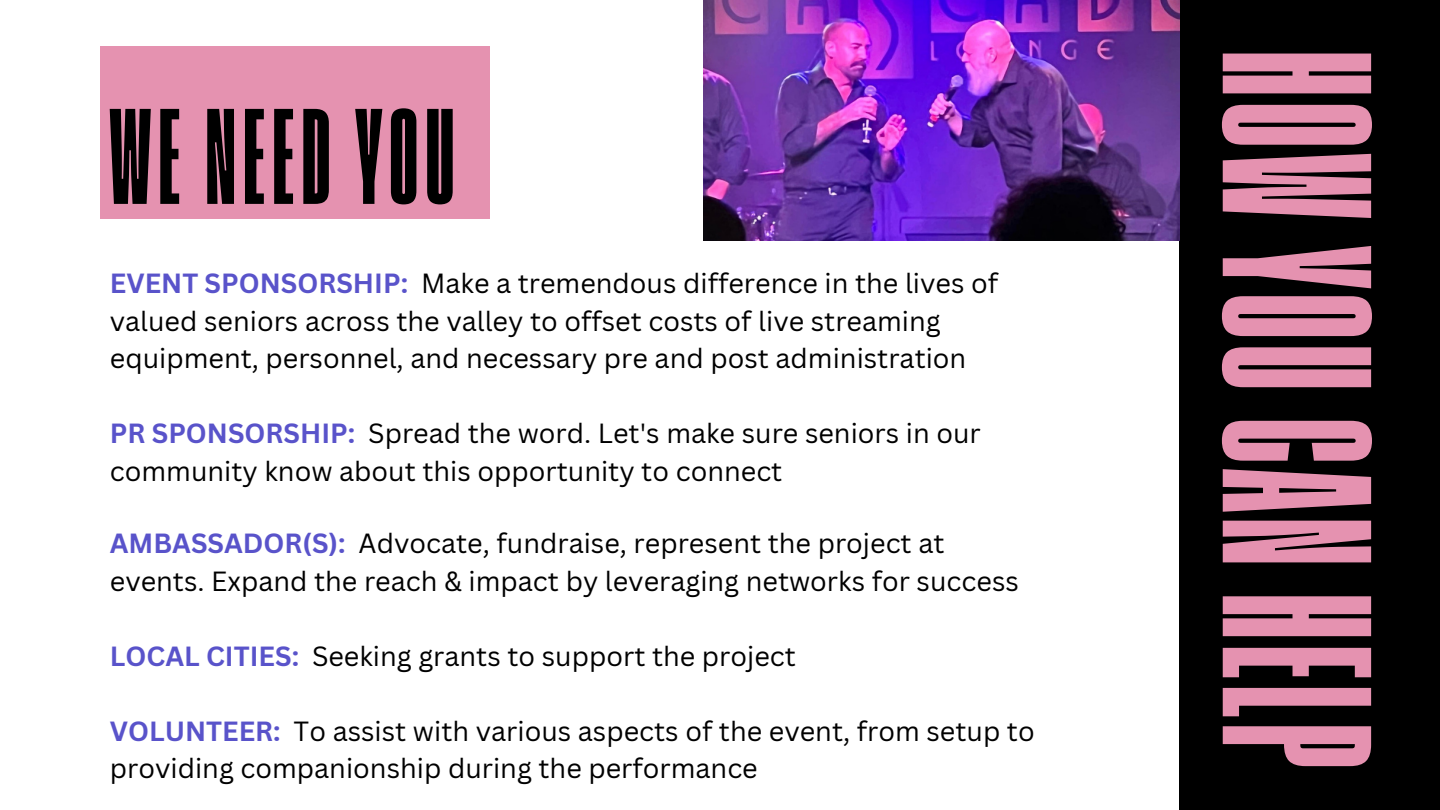
<style>
.page{position:relative;width:1440px;height:810px;background:#fff}
.page>*{position:absolute;margin:0;border:0;box-sizing:border-box;transform-origin:0 0}
.t1{font:900 212px "Segment A Key";letter-spacing:.035em;color:#e592b0}
.t2{font:900 135.7px "Segment A Key";letter-spacing:.06em;color:#000}
.t3{font:27px/37.5px "Canva Sans";color:#000}
.s1{font-weight:700;color:#5953ca}
</style>
<div class="page">
<div style="left:1179px;top:0;width:261px;height:810px;background:#000"></div>
<img style="left:703px;top:0;width:476px;height:241px">
<div style="left:100px;top:46px;width:390px;height:173px;background:#e592b0"></div>
<h2 class="t2" style="left:110px;top:78px;width:346px">WE NEED YOU</h2>
<p class="t3" style="left:110px;top:264px;width:890px"><span class="s1">EVENT SPONSORSHIP:</span> Make a tremendous difference in the lives of valued seniors across the valley to offset costs of live streaming equipment, personnel, and necessary pre and post administration</p>
<p class="t3" style="left:110px;top:414px;width:873px"><span class="s1">PR SPONSORSHIP:</span> Spread the word. Let's make sure seniors in our community know about this opportunity to connect</p>
<p class="t3" style="left:110px;top:524px;width:911px"><span class="s1">AMBASSADOR(S):</span> Advocate, fundraise, represent the project at events. Expand the reach &amp; impact by leveraging networks for success</p>
<p class="t3" style="left:110px;top:637px;width:688px"><span class="s1">LOCAL CITIES:</span> Seeking grants to support the project</p>
<p class="t3" style="left:110px;top:712px;width:926px"><span class="s1">VOLUNTEER:</span> To assist with various aspects of the event, from setup to providing companionship during the performance</p>
<h1 class="t1" style="left:1420px;top:51px;width:718px;rotate:90deg">HOWYOUCANHELP</h1>
</div>
